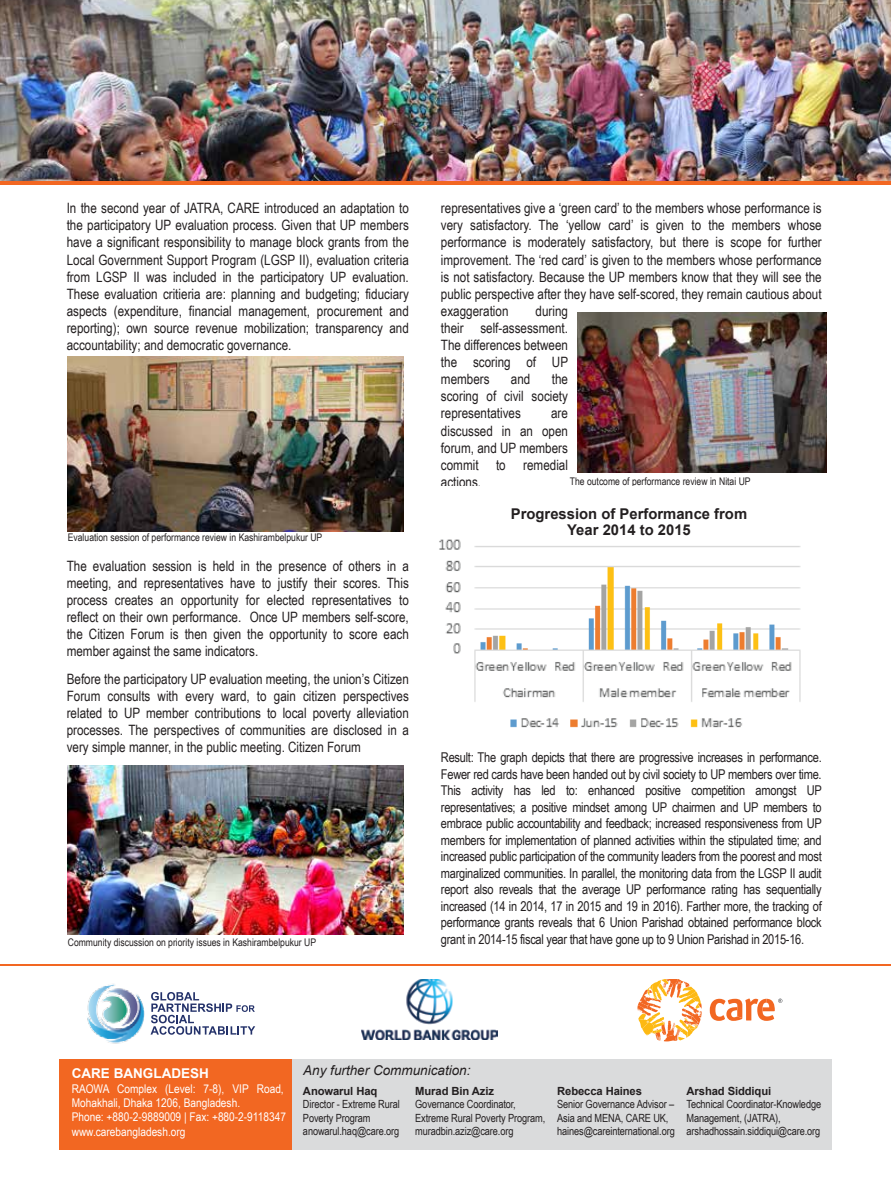
<style>
.page{position:relative;width:891px;height:1188px;background:#fff}
.page>*{position:absolute;margin:0;border:0;box-sizing:border-box;transform-origin:0 0}
.t1{font:700 14.85px/16.2px "Arial";color:#231f20;text-align:center}
.t2{font:14.25px/17.1px "Arial Narrow";color:#231f20;text-align:justify}
.t3{font:13.5px/16.5px "Arial Narrow";letter-spacing:-.02em;color:#231f20;text-align:justify}
.t4{font:italic 13.5px "Arial";color:#231f20}
.t5{font:700 13.5px "Arial";color:#fff}
.t6{font:12px/14.4px "Arial Narrow";color:#fff}
.t7{font:11.25px/13.5px "Arial Narrow";letter-spacing:-.01em;color:#231f20}
.t8{font:700 11.25px "Arial";letter-spacing:-.01em;color:#231f20}
.t9{font:10.5px "Arial Narrow";color:#231f20}
</style>
<div class="page">
<img style="left:0;top:0;width:891px;height:182px">
<hr style="left:0;top:182px;width:891px;height:3px;background:#f26722">
<hr style="left:0;top:964px;width:891px;height:2px;background:#f26722">
<svg style="left:637px;top:979px;width:65px;height:63px"></svg>
<svg style="left:710px;top:998px;width:72px;height:23px"></svg>
<img style="left:361px;top:979px;width:137px;height:61px">
<img style="left:87px;top:984px;width:58px;height:60px">
<svg style="left:151px;top:992px;width:104px;height:43px"></svg>
<img style="left:68px;top:356px;width:336px;height:175px">
<img style="left:68px;top:765px;width:336px;height:170px">
<img style="left:577px;top:312px;width:249px;height:161px">
<img style="left:439px;top:539px;width:362px;height:189px">
<div style="left:59px;top:1059px;width:233px;height:91px;background:#f26722"></div>
<div style="left:292px;top:1059px;width:540px;height:91px;background:#dadbdc"></div>
<p class="t2" style="left:67px;top:199px;width:344px">In the second year of JATRA, CARE introduced an adaptation to the participatory UP evaluation process. Given that UP members have a significant responsibility to manage block grants from the Local Government Support Program (LGSP II), evaluation criteria from LGSP II was included in the participatory UP evaluation.<br>These evaluation critieria are: planning and budgeting; fiduciary aspects (expenditure, financial management, procurement and reporting); own source revenue mobilization; transparency and accountability; and democratic governance.</p>
<p class="t9" style="left:68px;top:530px;width:256px">Evaluation session of performance review in Kashirambelpukur UP</p>
<p class="t2" style="left:67px;top:557px;width:344px">The evaluation session is held in the presence of others in a meeting, and representatives have to justify their scores. This process creates an opportunity for elected representatives to reflect on their own performance. Once UP members self-score, the Citizen Forum is then given the opportunity to score each member against the same indicators.</p>
<p class="t2" style="left:67px;top:670px;width:344px">Before the participatory UP evaluation meeting, the union’s Citizen Forum consults with every ward, to gain citizen perspectives related to UP member contributions to local poverty alleviation processes. The perspectives of communities are disclosed in a very simple manner, in the public meeting. Citizen Forum</p>
<p class="t9" style="left:68px;top:935px;width:250px">Community discussion on priority issues in Kashirambelpukur UP</p>
<p class="t2" style="left:441px;top:199px;width:382px">representatives give a ‘green card’ to the members whose performance is very satisfactory. The ‘yellow card’ is given to the members whose performance is moderately satisfactory, but there is scope for further improvement. The ‘red card’ is given to the members whose performance is not satisfactory. Because the UP members know that they will see the public perspective after they have self-scored, they remain cautious about exaggeration</p>
<p class="t2" style="left:441px;top:302px;width:129px;text-indent:95px">during their self-assessment.<br>The differences between the scoring of UP members</p>
<p class="t2" style="left:441px;top:370px;width:129px;text-indent:111px">the scoring of civil society representatives</p>
<p class="t2" style="left:511px;top:370px;width:21px">and</p>
<p class="t2" style="left:441px;top:404px;width:129px;text-indent:110px">are discussed in an open forum, and UP members commit to remedial actions.</p>
<p class="t9" style="left:570px;top:474px;width:182px">The outcome of performance review in Nitai UP</p>
<p class="t1" style="left:511px;top:506px;width:238px">Progression of Performance from<br>Year 2014 to 2015</p>
<p class="t3" style="left:441px;top:749px;width:382px">Result: The graph depicts that there are progressive increases in performance.<br>Fewer red cards have been handed out by civil society to UP members over time.<br>This activity has led to: enhanced positive competition amongst UP representatives; a positive mindset among UP chairmen and UP members to embrace public accountability and feedback; increased responsiveness from UP members for implementation of planned activities within the stipulated time; and increased public participation of the community leaders from the poorest and most marginalized communities. In parallel, the monitoring data from the LGSP II audit report also reveals that the average UP performance rating has sequentially increased (14 in 2014, 17 in 2015 and 19 in 2016). Farther more, the tracking of performance grants reveals that 6 Union Parishad obtained performance block grant in 2014-15 fiscal year that have gone up to 9 Union Parishad in 2015-16.</p>
<p class="t5" style="left:72px;top:1065px;width:139px">CARE BANGLADESH</p>
<p class="t6" style="left:72px;top:1081px;width:216px">RAOWA Complex (Level: 7-8), VIP Road, Mohakhali, Dhaka 1206, Bangladesh.<br>Phone: +880-2-9889009 | Fax: +880-2-9118347 www.carebangladesh.org</p>
<p class="t4" style="left:303px;top:1061px;width:169px">Any further Communication:</p>
<p class="t8" style="left:303px;top:1084px;width:76px">Anowarul Haq</p>
<p class="t7" style="left:303px;top:1097px;width:98px">Director - Extreme Rural<br>Poverty Program anowarul.haq@care.org</p>
<p class="t8" style="left:415px;top:1084px;width:80px">Murad Bin Aziz</p>
<p class="t7" style="left:415px;top:1097px;width:132px">Governance Coordinator,<br>Extreme Rural Poverty Program, muradbin.aziz@care.org</p>
<p class="t8" style="left:557px;top:1084px;width:86px">Rebecca Haines</p>
<p class="t7" style="left:557px;top:1097px;width:119px">Senior Governance Advisor –<br>Asia and MENA, CARE UK, haines@careinternational.org</p>
<p class="t8" style="left:687px;top:1084px;width:86px">Arshad Siddiqui</p>
<p class="t7" style="left:687px;top:1097px;width:136px">Technical Coordinator-Knowledge<br>Management, (JATRA), arshadhossain.siddiqui@care.org</p>
</div>
